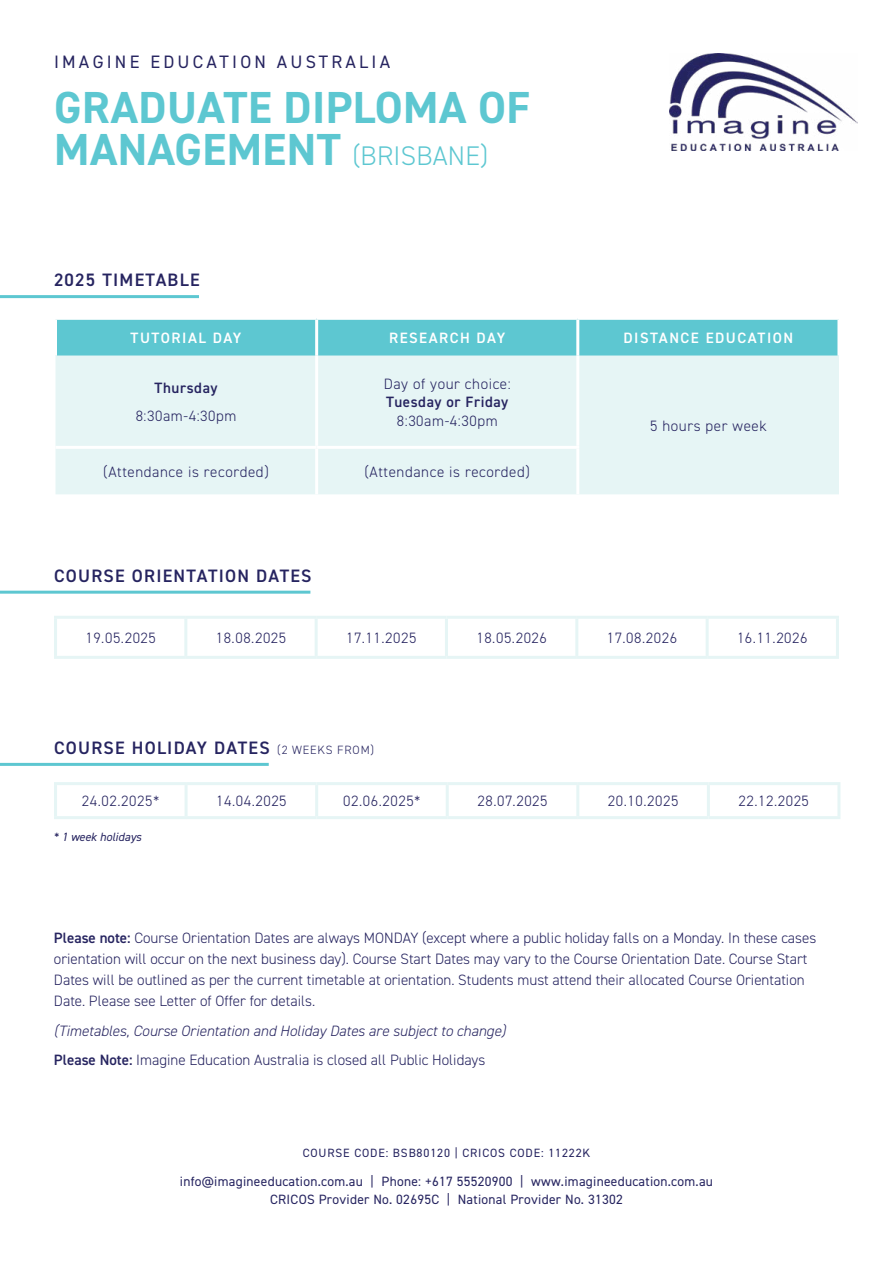
<style>
.page{position:relative;width:893px;height:1263px;background:#fff}
.page>*{position:absolute;margin:0;border:0;box-sizing:border-box;transform-origin:0 0}
.t1{font:700 45px/42px "DIN2014";letter-spacing:.01em;color:#5dc7d1}
.t2{font:600 18px "DIN2014";letter-spacing:.07em;color:#262460}
.t3{font:18px "DIN2014";letter-spacing:.18em;color:#262460}
.t4{font:300 15px/21px "DIN2014";color:#262460}
.t5{font:italic 300 15px/29.5px "DIN2014";color:#262460}
.t6{font:300 15px "DIN2014";letter-spacing:.04em;color:#262460}
.t7{font:600 15px "DIN2014";letter-spacing:.1em;color:#fff}
.t8{font:600 15px "DIN2014";letter-spacing:.04em;color:#262460}
.t9{font:13.5px/18px "DIN2014";letter-spacing:.02em;color:#262460;text-align:center}
.t10{font:12px "DIN2014";letter-spacing:.07em;color:#262460}
.t11{font:italic 12px "DIN2014";color:#262460}
.s1{font-weight:300;font-size:27px}
.s2{font-weight:300;font-size:12px}
.s3{font-weight:600}
.s4{font-weight:600;font-style:normal}
.s5{font-style:normal}
</style>
<div class="page">
<img style="left:669px;top:53px;width:189px;height:98px">
<hr style="left:0;top:295px;width:199px;height:3px;background:#5dc7d1">
<div style="left:57px;top:320px;width:780px;height:36px;background:#5dc7d1"></div>
<div style="left:56px;top:356px;width:783px;height:138px;background:#e6f5f5"></div>
<hr style="left:315px;top:320px;width:3px;height:36px;background:#fff">
<hr style="left:576px;top:320px;width:3px;height:36px;background:#fff">
<hr style="left:315px;top:356px;width:3px;height:90px;background:#fff">
<hr style="left:576px;top:356px;width:3px;height:90px;background:#fff">
<hr style="left:56px;top:446px;width:261px;height:3px;background:#fff">
<hr style="left:317px;top:446px;width:262px;height:3px;background:#fff">
<hr style="left:315px;top:449px;width:3px;height:45px;background:#fff">
<hr style="left:576px;top:449px;width:3px;height:45px;background:#fff">
<hr style="left:0;top:591px;width:310px;height:3px;background:#5dc7d1">
<hr style="left:54px;top:616px;width:132px;height:3px;background:#e6f5f5">
<hr style="left:54px;top:619px;width:3px;height:37px;background:#e6f5f5">
<hr style="left:186px;top:616px;width:130px;height:3px;background:#e6f5f5">
<hr style="left:184px;top:619px;width:3px;height:37px;background:#e6f5f5">
<hr style="left:316px;top:616px;width:130px;height:3px;background:#e6f5f5">
<hr style="left:315px;top:619px;width:3px;height:37px;background:#e6f5f5">
<hr style="left:446px;top:616px;width:131px;height:3px;background:#e6f5f5">
<hr style="left:445px;top:619px;width:3px;height:37px;background:#e6f5f5">
<hr style="left:577px;top:616px;width:130px;height:3px;background:#e6f5f5">
<hr style="left:575px;top:619px;width:3px;height:37px;background:#e6f5f5">
<hr style="left:707px;top:616px;width:132px;height:3px;background:#e6f5f5">
<hr style="left:706px;top:619px;width:3px;height:37px;background:#e6f5f5">
<hr style="left:836px;top:619px;width:3px;height:37px;background:#e6f5f5">
<hr style="left:54px;top:656px;width:132px;height:3px;background:#e6f5f5">
<hr style="left:186px;top:656px;width:130px;height:3px;background:#e6f5f5">
<hr style="left:316px;top:656px;width:130px;height:3px;background:#e6f5f5">
<hr style="left:446px;top:656px;width:131px;height:3px;background:#e6f5f5">
<hr style="left:577px;top:656px;width:130px;height:3px;background:#e6f5f5">
<hr style="left:707px;top:656px;width:132px;height:3px;background:#e6f5f5">
<hr style="left:0;top:763px;width:269px;height:3px;background:#5dc7d1">
<hr style="left:54px;top:782px;width:132px;height:3px;background:#e6f5f5">
<hr style="left:54px;top:785px;width:3px;height:31px;background:#e6f5f5">
<hr style="left:186px;top:782px;width:131px;height:3px;background:#e6f5f5">
<hr style="left:185px;top:785px;width:3px;height:31px;background:#e6f5f5">
<hr style="left:317px;top:782px;width:130px;height:3px;background:#e6f5f5">
<hr style="left:315px;top:785px;width:3px;height:31px;background:#e6f5f5">
<hr style="left:447px;top:782px;width:131px;height:3px;background:#e6f5f5">
<hr style="left:446px;top:785px;width:3px;height:31px;background:#e6f5f5">
<hr style="left:578px;top:782px;width:130px;height:3px;background:#e6f5f5">
<hr style="left:576px;top:785px;width:3px;height:31px;background:#e6f5f5">
<hr style="left:708px;top:782px;width:132px;height:3px;background:#e6f5f5">
<hr style="left:707px;top:785px;width:3px;height:31px;background:#e6f5f5">
<hr style="left:837px;top:785px;width:3px;height:31px;background:#e6f5f5">
<hr style="left:54px;top:816px;width:132px;height:3px;background:#e6f5f5">
<hr style="left:186px;top:816px;width:131px;height:3px;background:#e6f5f5">
<hr style="left:317px;top:816px;width:130px;height:3px;background:#e6f5f5">
<hr style="left:447px;top:816px;width:131px;height:3px;background:#e6f5f5">
<hr style="left:578px;top:816px;width:130px;height:3px;background:#e6f5f5">
<hr style="left:708px;top:816px;width:132px;height:3px;background:#e6f5f5">
<p class="t3" style="left:54px;top:51px;width:338px">IMAGINE EDUCATION AUSTRALIA</p>
<h1 class="t1" style="left:54px;top:86px;width:477px">GRADUATE DIPLOMA OF<br>MANAGEMENT <span class="s1">(BRISBANE)</span></h1>
<p class="t2" style="left:54px;top:268px;width:147px">2025 TIMETABLE</p>
<p class="t7" style="left:131px;top:328px;width:112px">TUTORIAL DAY</p>
<p class="t7" style="left:389px;top:328px;width:118px">RESEARCH DAY</p>
<p class="t7" style="left:624px;top:328px;width:171px">DISTANCE EDUCATION</p>
<p class="t8" style="left:155px;top:378px;width:64px">Thursday</p>
<p class="t6" style="left:136px;top:407px;width:102px">8:30am-4:30pm</p>
<p class="t6" style="left:384px;top:374px;width:129px">Day of your choice:</p>
<p class="t8" style="left:386px;top:392px;width:124px">Tuesday or Friday</p>
<p class="t6" style="left:397px;top:412px;width:102px">8:30am-4:30pm</p>
<p class="t6" style="left:650px;top:417px;width:118px">5 hours per week</p>
<p class="t6" style="left:103px;top:462px;width:167px">(Attendance is recorded)</p>
<p class="t6" style="left:364px;top:462px;width:167px">(Attendance is recorded)</p>
<p class="t2" style="left:54px;top:564px;width:259px">COURSE ORIENTATION DATES</p>
<p class="t4" style="left:85px;top:627px;width:72px">19.05.2025</p>
<p class="t4" style="left:216px;top:627px;width:72px">18.08.2025</p>
<p class="t4" style="left:346px;top:627px;width:72px">17.11.2025</p>
<p class="t4" style="left:476px;top:627px;width:72px">18.05.2026</p>
<p class="t4" style="left:607px;top:627px;width:72px">17.08.2026</p>
<p class="t4" style="left:737px;top:627px;width:72px">16.11.2026</p>
<p class="t2" style="left:54px;top:736px;width:322px">COURSE HOLIDAY DATES <span class="s2">(2 WEEKS FROM)</span></p>
<p class="t4" style="left:82px;top:791px;width:79px">24.02.2025*</p>
<p class="t4" style="left:216px;top:791px;width:72px">14.04.2025</p>
<p class="t4" style="left:343px;top:791px;width:79px">02.06.2025*</p>
<p class="t4" style="left:477px;top:791px;width:72px">28.07.2025</p>
<p class="t4" style="left:608px;top:791px;width:72px">20.10.2025</p>
<p class="t4" style="left:738px;top:791px;width:72px">22.12.2025</p>
<p class="t11" style="left:54px;top:829px;width:89px">* 1 week holidays</p>
<p class="t4" style="left:54px;top:927px;width:764px"><span class="s3">Please note:</span> Course Orientation Dates are always MONDAY (except where a public holiday falls on a Monday. In these cases orientation will occur on the next business day). Course Start Dates may vary to the Course Orientation Date. Course Start Dates will be outlined as per the current timetable at orientation. Students must attend their allocated Course Orientation Date. Please see Letter of Offer for details.</p>
<p class="t5" style="left:54px;top:1015px;width:453px">(Timetables, Course Orientation and Holiday Dates are subject to change)<br><span class="s4">Please Note:</span> <span class="s5">Imagine Education Australia is closed all Public Holidays</span></p>
<p class="t10" style="left:303px;top:1146px;width:289px">COURSE CODE: BSB80120 | CRICOS CODE: 11222K</p>
<p class="t9" style="left:180px;top:1172px;width:535px">info@imagineeducation.com.au | Phone: +617 55520900 | www.imagineeducation.com.au<br>CRICOS Provider No. 02695C | National Provider No. 31302</p>
</div>
